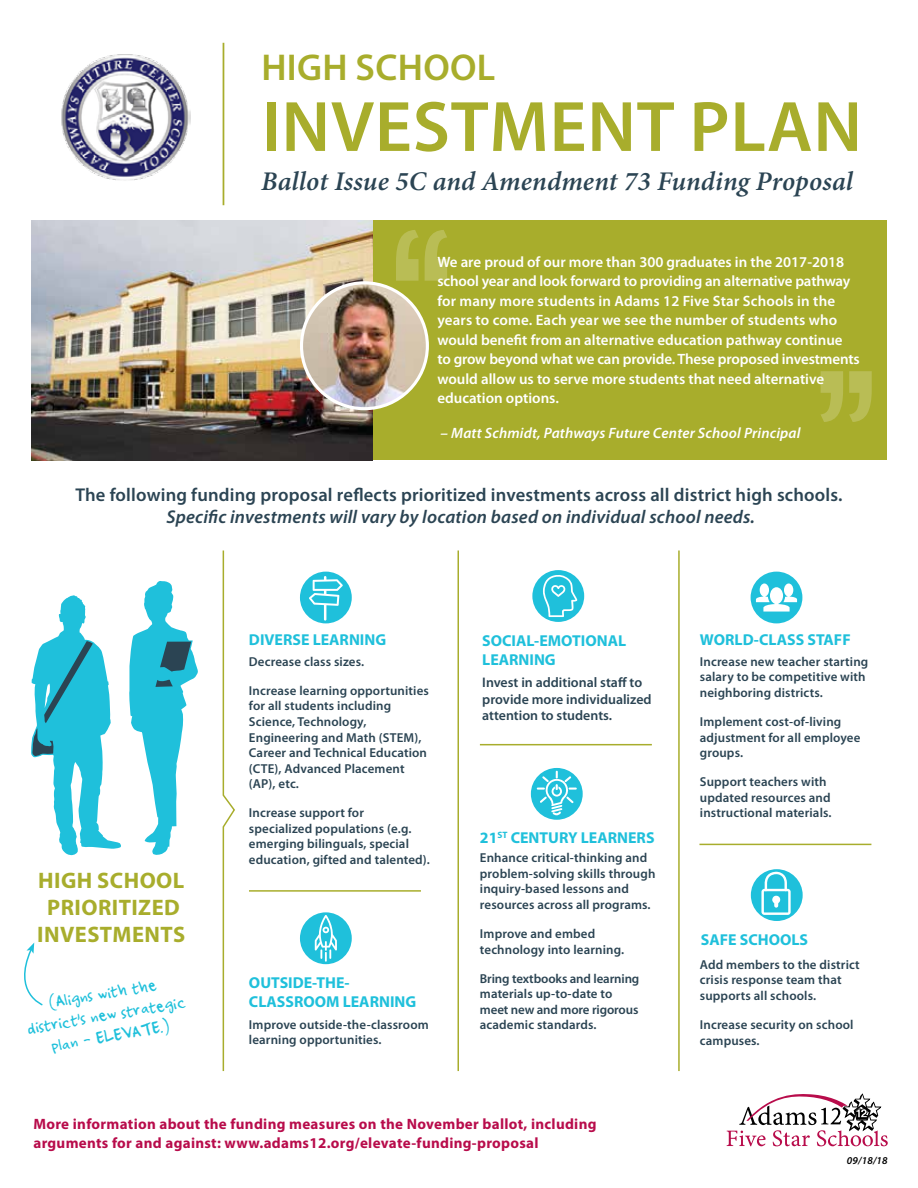
<style>
.page{position:relative;width:918px;height:1188px;background:#fff}
.page>*{position:absolute;margin:0;border:0;box-sizing:border-box;transform-origin:0 0}
.t1{font:600 72px "Myriad Pro";letter-spacing:.01em;color:#a8ad2c}
.t2{font:600 37.5px "Myriad Pro";letter-spacing:.01em;color:#a8ad2c}
.t3{font:italic 600 27px "Minion Pro";letter-spacing:.005em;color:#2b4453}
.t4{font:700 22.5px/27px "Myriad Pro";letter-spacing:.02em;color:#a8ad2c;text-align:center}
.t5{font:600 18.6px "Myriad Pro";letter-spacing:.01em;color:#2b4453}
.t6{font:italic 600 18.6px "Myriad Pro";letter-spacing:.01em;color:#2b4453}
.t7{font:18px/21.6px "Ampersand";color:#1fc0db;text-align:center}
.t8{font:700 15.9px/19px "Myriad Pro";color:#1fc0db}
.t9{font:600 15px/19.5px "Myriad Pro";color:#fff}
.t10{font:700 15px/19.5px "Myriad Pro";letter-spacing:.02em;color:#b80c4b}
.t11{font:italic 600 15px "Myriad Pro";letter-spacing:.01em;color:#fff}
.t12{font:600 13.95px/16.6px "Myriad Pro";color:#2b4453}
.t13{font:600 12.9px/15.6px "Myriad Pro";letter-spacing:.01em;color:#2b4453}
.t14{font:600 12.9px/15.6px "Myriad Pro";letter-spacing:-.01em;color:#2b4453}
.t15{font:italic 600 10.5px "Myriad Pro";color:#000}
</style>
<div class="page">
<hr style="left:223px;top:43px;width:1px;height:162px;background:#a8ad2c">
<svg style="left:31px;top:595px;width:90px;height:260px"></svg>
<div style="left:531px;top:768px;width:52px;height:52px;background:#1fc0db;border-radius:50%"></div>
<svg style="left:537px;top:771px;width:40px;height:44px"></svg>
<div style="left:300px;top:912px;width:52px;height:52px;background:#1fc0db;border-radius:50%"></div>
<svg style="left:315px;top:915px;width:22px;height:47px"></svg>
<div style="left:300px;top:572px;width:52px;height:51px;background:#1fc0db;border-radius:50%"></div>
<svg style="left:309px;top:576px;width:34px;height:45px"></svg>
<div style="left:532px;top:570px;width:52px;height:52px;background:#1fc0db;border-radius:50%"></div>
<svg style="left:543px;top:574px;width:34px;height:43px"></svg>
<div style="left:751px;top:572px;width:51px;height:51px;background:#1fc0db;border-radius:50%"></div>
<svg style="left:756px;top:583px;width:41px;height:29px"></svg>
<svg style="left:222px;top:550px;width:13px;height:522px"></svg>
<hr style="left:458px;top:550px;width:1px;height:521px;background:#a8ad2c">
<hr style="left:480px;top:744px;width:172px;height:1px;background:#a8ad2c">
<hr style="left:249px;top:890px;width:172px;height:2px;background:#a8ad2c">
<hr style="left:699px;top:844px;width:172px;height:1px;background:#a8ad2c">
<hr style="left:678px;top:550px;width:2px;height:521px;background:#a8ad2c">
<svg style="left:129px;top:581px;width:69px;height:274px"></svg>
<svg style="left:24px;top:943px;width:19px;height:63px"></svg>
<svg style="left:727px;top:1094px;width:161px;height:52px"></svg>
<img style="left:61px;top:54px;width:129px;height:127px">
<div style="left:346px;top:220px;width:541px;height:240px;background:#a8ad2c"></div>
<img style="left:31px;top:220px;width:342px;height:240px">
<svg style="left:396px;top:230px;width:23px;height:51px"></svg>
<svg style="left:425px;top:230px;width:22px;height:51px"></svg>
<svg style="left:849px;top:371px;width:23px;height:51px"></svg>
<svg style="left:820px;top:371px;width:23px;height:51px"></svg>
<img style="left:302px;top:283px;width:125px;height:126px;border-radius:63px">
<div style="left:300px;top:281px;width:129px;height:129px;border:3px solid #fff;border-radius:50%"></div>
<div style="left:751px;top:869px;width:52px;height:52px;background:#1fc0db;border-radius:50%"></div>
<svg style="left:761px;top:872px;width:30px;height:43px"></svg>
<h2 class="t2" style="left:261px;top:47px;width:236px">HIGH SCHOOL</h2>
<h1 class="t1" style="left:262px;top:87px;width:602px">INVESTMENT PLAN</h1>
<h3 class="t3" style="left:261px;top:165px;width:594px">Ballot Issue 5C and Amendment 73 Funding Proposal</h3>
<p class="t9" style="left:437px;top:252px;width:424px">We are proud of our more than 300 graduates in the 2017-2018 school year and look forward to providing an alternative pathway for many more students in Adams 12 Five Star Schools in the years to come. Each year we see the number of students who would benefit from an alternative education pathway continue to grow beyond what we can provide. These proposed investments would allow us to serve more students that need alternative education options.</p>
<p class="t11" style="left:441px;top:425px;width:361px">– Matt Schmidt, Pathways Future Center School Principal</p>
<h3 class="t5" style="left:75px;top:485px;width:769px">The following funding proposal reflects prioritized investments across all district high schools.</h3>
<h3 class="t6" style="left:167px;top:507px;width:590px">Specific investments will vary by location based on individual school needs.</h3>
<h3 class="t4" style="left:37px;top:868px;width:150px">HIGH SCHOOL<br>PRIORITIZED<br>INVESTMENTS</h3>
<h3 class="t7" style="left:22px;top:997px;width:162px;rotate:-10deg">(Aligns with the district s new strategic</h3>
<h3 class="t7" style="left:49px;top:1036px;width:121px;rotate:-10deg">plan - ELEVATE.)</h3>
<p class="t8" style="left:249px;top:630px;width:139px">DIVERSE LEARNING</p>
<p class="t13" style="left:249px;top:654px;width:117px">Decrease class sizes.</p>
<p class="t13" style="left:249px;top:683px;width:181px">Increase learning opportunities for all students including<br>Science, Technology,<br>Engineering and Math (STEM),<br>Career and Technical Education (CTE), Advanced Placement (AP), etc.</p>
<p class="t13" style="left:249px;top:805px;width:183px">Increase support for specialized populations (e.g. emerging bilinguals, special education, gifted and talented).</p>
<p class="t8" style="left:249px;top:973px;width:169px">OUTSIDE-THE-<br>CLASSROOM LEARNING</p>
<p class="t13" style="left:249px;top:1017px;width:181px">Improve outside-the-classroom learning opportunities.</p>
<p class="t8" style="left:482px;top:631px;width:145px">SOCIAL-EMOTIONAL<br>LEARNING</p>
<p class="t12" style="left:482px;top:674px;width:171px">Invest in additional staff to provide more individualized attention to students.</p>
<p class="t8" style="left:480px;top:828px;width:176px">21<sup>ST</sup> CENTURY LEARNERS</p>
<p class="t13" style="left:480px;top:850px;width:177px">Enhance critical-thinking and problem-solving skills through inquiry-based lessons and resources across all programs.</p>
<p class="t13" style="left:480px;top:926px;width:146px">Improve and embed technology into learning.</p>
<p class="t14" style="left:480px;top:971px;width:161px">Bring textbooks and learning materials up-to-date to meet new and more rigorous academic standards.</p>
<p class="t10" style="left:33px;top:1114px;width:565px">More information about the funding measures on the November ballot, including arguments for and against: www.adams12.org/elevate-funding-proposal</p>
<p class="t8" style="left:700px;top:630px;width:152px">WORLD-CLASS STAFF</p>
<p class="t13" style="left:700px;top:654px;width:170px">Increase new teacher starting salary to be competitive with neighboring districts.</p>
<p class="t13" style="left:700px;top:714px;width:162px">Implement cost-of-living adjustment for all employee groups.</p>
<p class="t13" style="left:700px;top:774px;width:133px">Support teachers with updated resources and instructional materials.</p>
<p class="t8" style="left:701px;top:930px;width:109px">SAFE SCHOOLS</p>
<p class="t13" style="left:700px;top:957px;width:161px">Add members to the district crisis response team that supports all schools.</p>
<p class="t13" style="left:700px;top:1017px;width:155px">Increase security on school campuses.</p>
<p class="t15" style="left:847px;top:1155px;width:43px">09/18/18</p>
</div>
